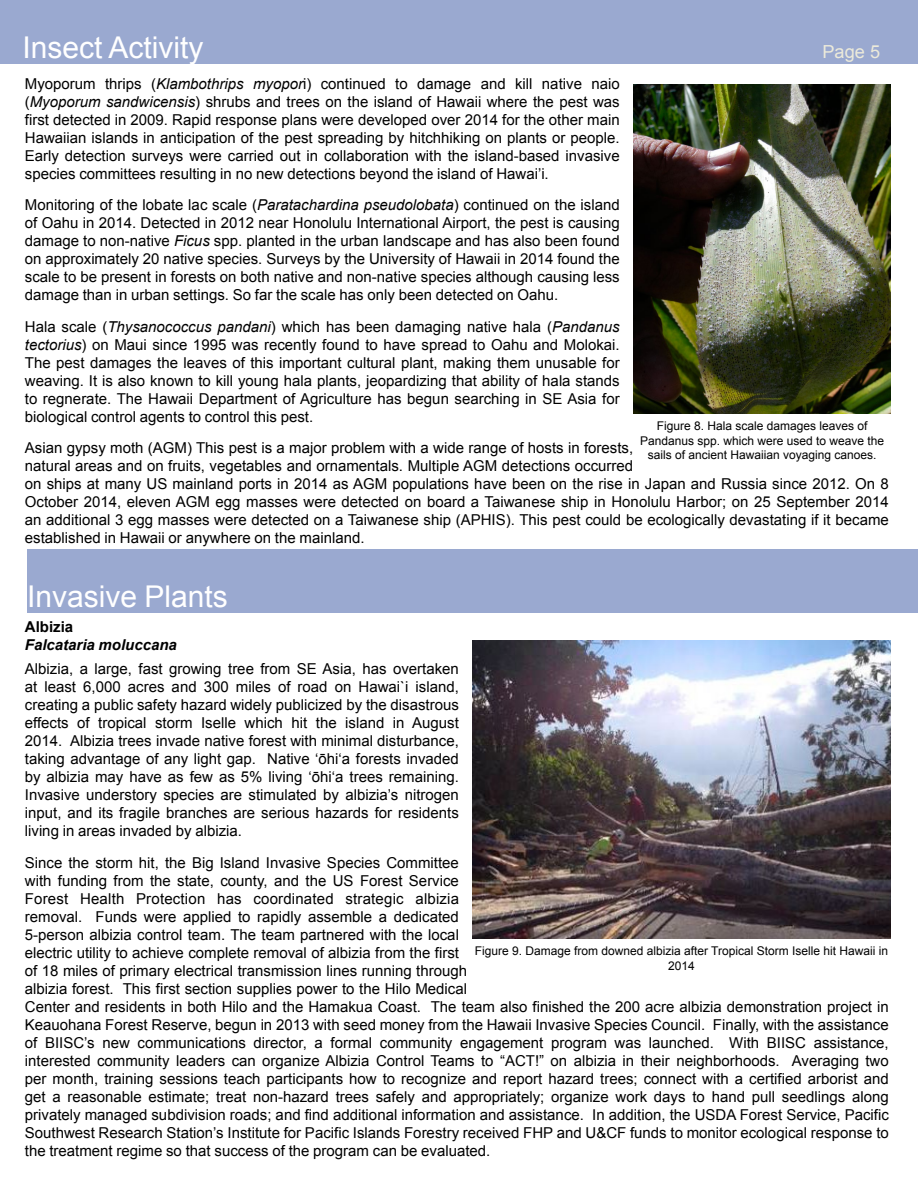
<style>
.page{position:relative;width:918px;height:1188px;background:#fff}
.page>*{position:absolute;margin:0;border:0;box-sizing:border-box;transform-origin:0 0}
.t1{font:30px "Arial";color:#fff}
.t2{font:18px "Arial";color:#eceada}
.t3{font:15px/18px "Arial";color:#000;text-align:justify}
.t4{font:italic 700 15px "Arial";color:#000}
.t5{font:700 15px "Arial";color:#000}
.t6{font:12px/14.4px "Arial";color:#000;text-align:center}
.s1{font-style:italic}
</style>
<div class="page">
<div style="left:0;top:0;width:918px;height:64px;background:#9aa9d0"></div>
<div style="left:27px;top:549px;width:891px;height:64px;background:#9aa9d0"></div>
<img style="left:633px;top:84px;width:258px;height:329px">
<img style="left:472px;top:641px;width:418px;height:298px">
<p class="t1" style="left:22px;top:28px;width:182px">Insect Activity</p>
<p class="t3" style="left:25px;top:75px;width:596px">Myoporum thrips (<span class="s1">Klambothrips myopor</span>i) continued to damage and kill native naio (<span class="s1">Myoporum sandwicensis</span>) shrubs and trees on the island of Hawaii where the pest was first detected in 2009. Rapid response plans were developed over 2014 for the other main Hawaiian islands in anticipation of the pest spreading by hitchhiking on plants or people.<br>Early detection surveys were carried out in collaboration with the island-based invasive species committees resulting in no new detections beyond the island of Hawai’i.</p>
<p class="t3" style="left:25px;top:196px;width:596px">Monitoring of the lobate lac scale (<span class="s1">Paratachardina pseudolobata</span>) continued on the island of Oahu in 2014. Detected in 2012 near Honolulu International Airport, the pest is causing damage to non-native <span class="s1">Ficus</span> spp. planted in the urban landscape and has also been found on approximately 20 native species. Surveys by the University of Hawaii in 2014 found the scale to be present in forests on both native and non-native species although causing less damage than in urban settings. So far the scale has only been detected on Oahu.</p>
<p class="t3" style="left:25px;top:318px;width:596px">Hala scale (<span class="s1">Thysanococcus pandani</span>) which has been damaging native hala (<span class="s1">Pandanus tectorius</span>) on Maui since 1995 was recently found to have spread to Oahu and Molokai.<br>The pest damages the leaves of this important cultural plant, making them unusable for weaving. It is also known to kill young hala plants, jeopardizing that ability of hala stands to regnerate. The Hawaii Department of Agriculture has begun searching in SE Asia for biological control agents to control this pest.</p>
<p class="t3" style="left:25px;top:439px;width:866px;text-align:left">Asian gypsy moth (AGM) This pest is a major problem with a wide range of hosts in forests,<br>natural areas and on fruits, vegetables and ornamentals. Multiple AGM detections occurred<br>on ships at many US mainland ports in 2014 as AGM populations have been on the rise in Japan and Russia since 2012. On 8<br>October 2014, eleven AGM egg masses were detected on board a Taiwanese ship in Honolulu Harbor; on 25 September 2014 an additional 3 egg masses were detected on a Taiwanese ship (APHIS). This pest could be ecologically devastating if it became established in Hawaii or anywhere on the mainland.</p>
<p class="t2" style="left:823px;top:40px;width:59px">Page 5</p>
<p class="t6" style="left:640px;top:419px;width:246px">Figure 8. Hala scale damages leaves of<br>Pandanus spp. which were used to weave the sails of ancient Hawaiian voyaging canoes.</p>
<p class="t1" style="left:27px;top:577px;width:202px">Invasive Plants</p>
<p class="t5" style="left:25px;top:616px;width:50px">Albizia</p>
<p class="t4" style="left:25px;top:634px;width:154px">Falcataria moluccana</p>
<p class="t3" style="left:25px;top:660px;width:436px">Albizia, a large, fast growing tree from SE Asia, has overtaken at least 6,000 acres and 300 miles of road on Hawai`i island, creating a public safety hazard widely publicized by the disastrous effects of tropical storm Iselle which hit the island in August 2014. Albizia trees invade native forest with minimal disturbance, taking advantage of any light gap. Native ‘ōhi‘a forests invaded by albizia may have as few as 5% living ‘ōhi‘a trees remaining.<br>Invasive understory species are stimulated by albizia’s nitrogen input, and its fragile branches are serious hazards for residents living in areas invaded by albizia.</p>
<p class="t3" style="left:25px;top:854px;width:866px;text-align:left">Since the storm hit, the Big Island Invasive Species Committee<br>with funding from the state, county, and the US Forest Service<br>Forest Health Protection has coordinated strategic albizia<br>removal. Funds were applied to rapidly assemble a dedicated<br>5-person albizia control team. The team partnered with the local<br>electric utility to achieve complete removal of albizia from the first<br>of 18 miles of primary electrical transmission lines running through<br>albizia forest. This first section supplies power to the Hilo Medical<br>Center and residents in both Hilo and the Hamakua Coast. The team also finished the 200 acre albizia demonstration project in Keauohana Forest Reserve, begun in 2013 with seed money from the Hawaii Invasive Species Council. Finally, with the assistance of BIISC’s new communications director, a formal community engagement program was launched. With BIISC assistance, interested community leaders can organize Albizia Control Teams to “ACT!” on albizia in their neighborhoods. Averaging two per month, training sessions teach participants how to recognize and report hazard trees; connect with a certified arborist and get a reasonable estimate; treat non-hazard trees safely and appropriately; organize work days to hand pull seedlings along privately managed subdivision roads; and find additional information and assistance. In addition, the USDA Forest Service, Pacific Southwest Research Station’s Institute for Pacific Islands Forestry received FHP and U&amp;CF funds to monitor ecological response to the treatment regime so that success of the program can be evaluated.</p>
<p class="t6" style="left:475px;top:944px;width:415px">Figure 9. Damage from downed albizia after Tropical Storm Iselle hit Hawaii in<br>2014</p>
</div>
